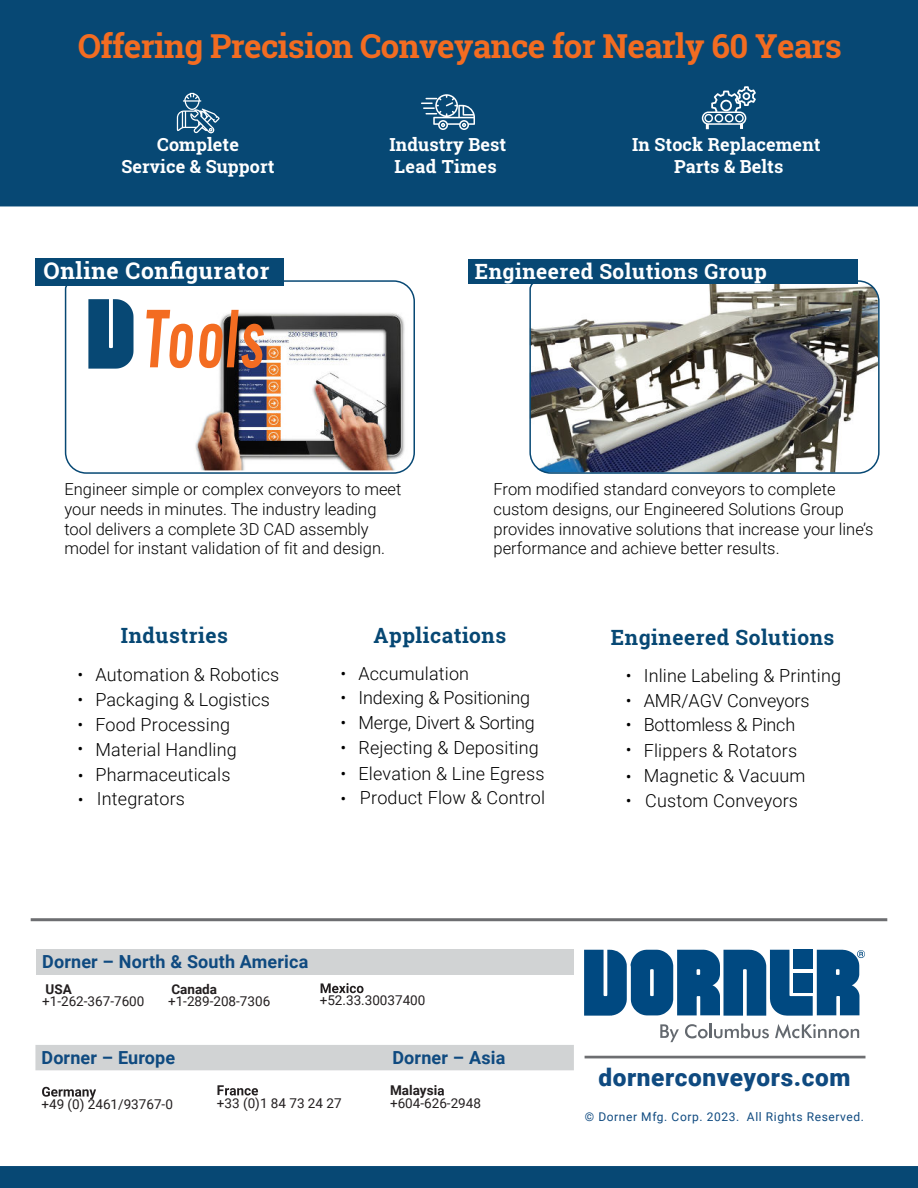
<style>
.page{position:relative;width:918px;height:1188px;background:#fff}
.page>*{position:absolute;margin:0;border:0;box-sizing:border-box;transform-origin:0 0}
.t1{font:700 33px "Roboto Slab";letter-spacing:-.02em;color:#f36c21}
.t2{font:900 24.45px "Roboto";letter-spacing:.025em;color:#0f4a80}
.t3{font:700 22.95px "Roboto Slab";letter-spacing:.025em;color:#fff}
.t4{font:700 21px "Roboto Slab";letter-spacing:.025em;color:#074874}
.t5{font:700 21px "Roboto Slab";letter-spacing:.025em;color:#fff}
.t6{font:300 18px/24.6px "Roboto";letter-spacing:.01em;color:#000}
.t7{font:700 18px/21.6px "Roboto Slab";letter-spacing:.005em;color:#fff;text-align:center}
.t8{font:700 18px "Roboto";letter-spacing:.01em;color:#0f4a80}
.t9{font:300 16.5px/19.8px "Roboto";color:#000}
.t10{font:13.5px "Roboto";color:#231f20}
.t11{font:700 13.5px "Roboto";color:#231f20}
.t12{font:12px "Roboto";letter-spacing:.05em;color:#0f4a80}
</style>
<div class="page">
<div style="left:0;top:0;width:918px;height:206px;background:#074874"></div>
<svg style="left:421px;top:94px;width:54px;height:36px"></svg>
<svg style="left:177px;top:93px;width:43px;height:40px"></svg>
<svg style="left:702px;top:86px;width:54px;height:43px"></svg>
<div style="left:36px;top:949px;width:538px;height:25px;background:#d1d3d4"></div>
<svg style="left:321px;top:983px;width:43px;height:10px"></svg>
<hr style="left:31px;top:918px;width:856px;height:3px;background:#6d6e71">
<div style="left:35px;top:1045px;width:539px;height:25px;background:#d1d3d4"></div>
<svg style="left:42px;top:1087px;width:54px;height:12px"></svg>
<svg style="left:225px;top:1088px;width:33px;height:7px"></svg>
<svg style="left:438px;top:1088px;width:6px;height:7px"></svg>
<svg style="left:584px;top:950px;width:281px;height:66px"></svg>
<svg style="left:660px;top:1024px;width:19px;height:18px"></svg>
<svg style="left:685px;top:1024px;width:23px;height:14px"></svg>
<hr style="left:709px;top:1024px;width:3px;height:14px;background:#64696f">
<svg style="left:714px;top:1024px;width:55px;height:14px"></svg>
<svg style="left:775px;top:1024px;width:84px;height:15px"></svg>
<hr style="left:585px;top:1056px;width:280px;height:2px;background:#6d6e71">
<svg style="left:529px;top:280px;width:351px;height:194px"></svg>
<div style="left:469px;top:259px;width:389px;height:25px;background:#074874"></div>
<svg style="left:64px;top:280px;width:351px;height:194px"></svg>
<div style="left:35px;top:259px;width:249px;height:27px;background:#074874"></div>
<svg style="left:170px;top:261px;width:14px;height:18px"></svg>
<svg style="left:88px;top:299px;width:46px;height:70px"></svg>
<svg style="left:146px;top:310px;width:118px;height:58px"></svg>
<div style="left:0;top:1166px;width:918px;height:22px;background:#074874"></div>
<h1 class="t1" style="left:78px;top:33px;width:766px">Offering Precision Conveyance for Nearly 60 Years</h1>
<p class="t7" style="left:122px;top:135px;width:154px">Complete<br>Service &amp; Support</p>
<p class="t7" style="left:632px;top:135px;width:190px">In Stock Replacement<br>Parts &amp; Belts</p>
<p class="t7" style="left:390px;top:135px;width:118px;text-align:left">Industry Best<br>Lead Times</p>
<p class="t3" style="left:44px;top:261px;width:227px">Online Con gurator</p>
<p class="t5" style="left:475px;top:263px;width:293px">Engineered Solutions Group</p>
<p class="t9" style="left:64px;top:480px;width:338px">Engineer simple or complex conveyors to meet your needs in minutes. The industry leading tool delivers a complete 3D CAD assembly model for instant validation of fit and design.</p>
<p class="t9" style="left:494px;top:480px;width:382px">From modified standard conveyors to complete custom designs, our Engineered Solutions Group provides innovative solutions that increase your line’s performance and achieve better results.</p>
<p class="t4" style="left:121px;top:627px;width:109px">Industries</p>
<p class="t6" style="left:78px;top:664px;width:203px">ï Automation &amp; Robotics</p>
<p class="t6" style="left:78px;top:689px;width:194px">ï Packaging &amp; Logistics</p>
<p class="t6" style="left:78px;top:713px;width:154px">ï Food Processing</p>
<p class="t6" style="left:77px;top:739px;width:161px">ï Material Handling</p>
<p class="t6" style="left:95px;top:764px;width:136px">Pharmaceuticals</p>
<p class="t6" style="left:97px;top:788px;width:90px">Integrators</p>
<p class="t6" style="left:78px;top:764px;width:7px">ï ï</p>
<p class="t6" style="left:340px;top:663px;width:7px;text-align:justify">ï ï ï ï</p>
<p class="t6" style="left:341px;top:763px;width:7px">ï ï</p>
<p class="t4" style="left:374px;top:626px;width:134px">Applications</p>
<p class="t6" style="left:358px;top:662px;width:188px">Accumulation<br>Indexing &amp; Positioning<br>Merge, Divert &amp; Sorting<br>Rejecting &amp; Depositing<br>Elevation &amp; Line Egress<br>Product Flow &amp; Control</p>
<p class="t4" style="left:611px;top:629px;width:225px">Engineered Solutions</p>
<p class="t6" style="left:626px;top:665px;width:217px">ï Inline Labeling &amp; Printing ï AMR/AGV Conveyors<br>ï Bottomless &amp; Pinch<br>ï Flippers &amp; Rotators<br>ï Magnetic &amp; Vacuum<br>ï Custom Conveyors</p>
<p class="t8" style="left:42px;top:955px;width:268px">Dorner – North &amp; South America</p>
<p class="t11" style="left:46px;top:984px;width:28px">USA</p>
<p class="t10" style="left:42px;top:995px;width:104px">+1-262-367-7600</p>
<p class="t11" style="left:171px;top:984px;width:47px">Canada</p>
<p class="t10" style="left:168px;top:995px;width:104px">+1-289-208-7306</p>
<p class="t10" style="left:320px;top:994px;width:107px">+52.33.30037400</p>
<p class="t8" style="left:41px;top:1051px;width:135px">Dorner – Europe</p>
<p class="t8" style="left:392px;top:1051px;width:114px">Dorner – Asia</p>
<p class="t10" style="left:41px;top:1098px;width:133px">+49 (0) 2461/93767-0</p>
<p class="t11" style="left:390px;top:1085px;width:49px">Malaysi</p>
<p class="t10" style="left:390px;top:1097px;width:92px">+604-626-2948</p>
<p class="t11" style="left:217px;top:1085px;width:9px">F</p>
<p class="t10" style="left:217px;top:1097px;width:126px">+33 (0)1 84 73 24 27</p>
<h2 class="t2" style="left:598px;top:1068px;width:253px">dornerconveyors.com</h2>
<p class="t12" style="left:585px;top:1111px;width:281px">© Dorner Mfg. Corp. 2023. All Rights Reserved.</p>
</div>
